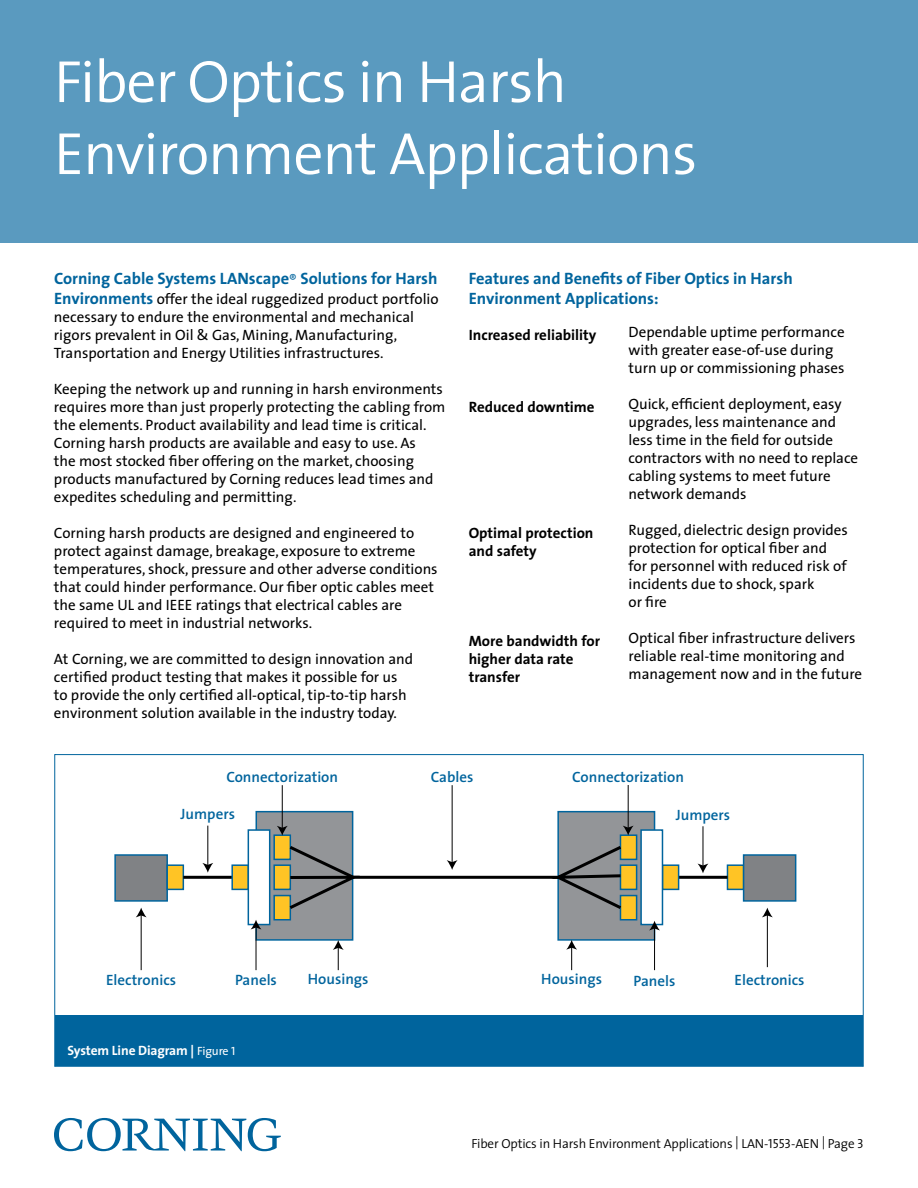
<style>
.page{position:relative;width:918px;height:1188px;background:#fff}
.page>*{position:absolute;margin:0;border:0;box-sizing:border-box;transform-origin:0 0}
.t1{font:300 60px/72px "The Sans";letter-spacing:-.02em;color:#fff}
.t2{font:700 16.5px/19.8px "The Sans";color:#00649d}
.t3{font:15px/18px "The Sans";color:#000}
.t4{font:600 15px "The Sans";color:#00649d}
.t5{font:700 15px/18px "The Sans";color:#000}
.t6{font:700 13.5px "The Sans";letter-spacing:-.01em;color:#fff}
.t7{font:300 13.2px "The Sans";letter-spacing:-.01em;color:#000}
.s1{font-weight:400;font-size:13.5px}
.s2{font-weight:700;font-size:16.5px;color:#00649d}
.s3{font-weight:400;font-size:12px}
.s4{font-family:"The Sans Caps";font-weight:400;font-size:12px}
.s5{font-family:"The Sans Semi Light Caps";font-weight:400}
</style>
<div class="page">
<div style="left:256px;top:811px;width:97px;height:130px;background:#939598;border:2px solid #00649d"></div>
<div style="left:114px;top:854px;width:54px;height:48px;background:#808285;border:2px solid #00649d"></div>
<div style="left:166px;top:864px;width:18px;height:26px;background:#ffc425;border:2px solid #00649d"></div>
<hr style="left:183px;top:876px;width:49px;height:3px;background:#000">
<div style="left:231px;top:864px;width:18px;height:26px;background:#ffc425;border:2px solid #00649d"></div>
<div style="left:248px;top:829px;width:22px;height:96px;background:#fff;border:2px solid #00649d"></div>
<div style="left:273px;top:895px;width:18px;height:25px;background:#ffc425;border:2px solid #00649d"></div>
<div style="left:273px;top:834px;width:18px;height:26px;background:#ffc425;border:2px solid #00649d"></div>
<div style="left:557px;top:811px;width:98px;height:130px;background:#939598;border:2px solid #00649d"></div>
<div style="left:727px;top:864px;width:17px;height:26px;background:#ffc425;border:2px solid #00649d"></div>
<hr style="left:678px;top:876px;width:49px;height:3px;background:#000">
<div style="left:662px;top:864px;width:17px;height:26px;background:#ffc425;border:2px solid #00649d"></div>
<div style="left:640px;top:829px;width:23px;height:96px;background:#fff;border:2px solid #00649d"></div>
<div style="left:620px;top:864px;width:17px;height:26px;background:#ffc425;border:2px solid #00649d"></div>
<div style="left:620px;top:895px;width:17px;height:25px;background:#ffc425;border:2px solid #00649d"></div>
<div style="left:620px;top:834px;width:17px;height:26px;background:#ffc425;border:2px solid #00649d"></div>
<hr style="left:452px;top:785px;width:1px;height:78px;background:#000">
<svg style="left:273px;top:843px;width:351px;height:69px"></svg>
<hr style="left:282px;top:785px;width:1px;height:44px;background:#000">
<svg style="left:277px;top:826px;width:11px;height:10px"></svg>
<hr style="left:207px;top:826px;width:1px;height:40px;background:#000">
<svg style="left:202px;top:863px;width:11px;height:10px"></svg>
<hr style="left:628px;top:785px;width:1px;height:44px;background:#000">
<svg style="left:623px;top:826px;width:11px;height:9px"></svg>
<hr style="left:703px;top:826px;width:1px;height:40px;background:#000">
<svg style="left:698px;top:864px;width:10px;height:9px"></svg>
<div style="left:743px;top:854px;width:53px;height:48px;background:#808285;border:2px solid #00649d"></div>
<hr style="left:256px;top:927px;width:1px;height:43px;background:#000">
<svg style="left:251px;top:920px;width:10px;height:9px"></svg>
<hr style="left:654px;top:928px;width:1px;height:42px;background:#000">
<svg style="left:649px;top:921px;width:11px;height:9px"></svg>
<hr style="left:141px;top:915px;width:1px;height:55px;background:#000">
<svg style="left:136px;top:908px;width:11px;height:9px"></svg>
<hr style="left:767px;top:915px;width:1px;height:52px;background:#000">
<svg style="left:762px;top:908px;width:11px;height:9px"></svg>
<svg style="left:566px;top:940px;width:11px;height:30px"></svg>
<svg style="left:333px;top:940px;width:11px;height:30px"></svg>
<div style="left:0;top:0;width:918px;height:243px;background:#5a9abf"></div>
<svg style="left:54px;top:1118px;width:227px;height:33px"></svg>
<div style="left:55px;top:1015px;width:808px;height:51px;background:#00649d"></div>
<h1 class="t1" style="left:54px;top:44px;width:645px">Fiber Optics in Harsh<br>Environment Applications</h1>
<p class="t2" style="left:54px;top:268px;width:385px">Corning Cable Systems LANscape<span class="s1">®</span> Solutions for Harsh</p>
<p class="t3" style="left:54px;top:290px;width:386px"><span class="s2">Environments</span> offer the ideal ruggedized product portfolio necessary to endure the environmental and mechanical rigors prevalent in Oil &amp; Gas, Mining, Manufacturing, Transportation and Energy Utilities infrastructures.</p>
<p class="t3" style="left:54px;top:380px;width:393px">Keeping the network up and running in harsh environments requires more than just properly protecting the cabling from the elements. Product availability and lead time is critical.<br>Corning harsh products are available and easy to use. As<br>the most stocked fiber offering on the market, choosing products manufactured by Corning reduces lead times and expedites scheduling and permitting.</p>
<p class="t3" style="left:54px;top:524px;width:385px">Corning harsh products are designed and engineered to protect against damage, breakage, exposure to extreme temperatures, shock, pressure and other adverse conditions that could hinder performance. Our fiber optic cables meet the same UL and IEEE ratings that electrical cables are required to meet in industrial networks.</p>
<p class="t3" style="left:54px;top:650px;width:361px">At Corning, we are committed to design innovation and certified product testing that makes it possible for us to provide the only certified all-optical, tip-to-tip harsh environment solution available in the industry today.</p>
<p class="t2" style="left:469px;top:268px;width:326px">Features and Benefits of Fiber Optics in Harsh<br>Environment Applications:</p>
<p class="t5" style="left:469px;top:326px;width:129px">Increased reliability</p>
<p class="t3" style="left:629px;top:322px;width:218px">Dependable uptime performance with greater ease-of-use during turn up or commissioning phases</p>
<p class="t3" style="left:629px;top:394px;width:231px">Quick, efficient deployment, easy upgrades, less maintenance and less time in the field for outside contractors with no need to replace cabling systems to meet future network demands</p>
<p class="t3" style="left:629px;top:520px;width:221px">Rugged, dielectric design provides protection for optical fiber and for personnel with reduced risk of incidents due to shock, spark<br>or fire</p>
<p class="t3" style="left:629px;top:628px;width:235px">Optical fiber infrastructure delivers reliable real-time monitoring and management now and in the future</p>
<p class="t5" style="left:469px;top:398px;width:127px">Reduced downtime</p>
<p class="t5" style="left:469px;top:524px;width:126px">Optimal protection and safety</p>
<p class="t5" style="left:469px;top:632px;width:133px">More bandwidth for higher data rate transfer</p>
<p class="t4" style="left:226px;top:765px;width:113px">Connectorization</p>
<p class="t4" style="left:431px;top:765px;width:44px">Cables</p>
<p class="t4" style="left:181px;top:802px;width:56px">Jumpers</p>
<p class="t4" style="left:572px;top:765px;width:113px">Connectorization</p>
<p class="t4" style="left:676px;top:802px;width:56px">Jumpers</p>
<p class="t4" style="left:106px;top:968px;width:71px">Electronics</p>
<p class="t4" style="left:235px;top:968px;width:43px">Panels</p>
<p class="t4" style="left:308px;top:967px;width:62px">Housings</p>
<p class="t4" style="left:541px;top:967px;width:62px">Housings</p>
<p class="t4" style="left:634px;top:969px;width:43px">Panels</p>
<p class="t4" style="left:735px;top:968px;width:71px">Electronics</p>
<p class="t6" style="left:68px;top:1039px;width:169px">System Line Diagram | <span class="s3">Figure</span> <span class="s4">1</span></p>
<p class="t7" style="left:471px;top:1133px;width:394px">Fiber Optics in Harsh Environment Applications | LAN-<span class="s5">1553</span>-AEN | Page <span class="s5">3</span></p>
</div>
